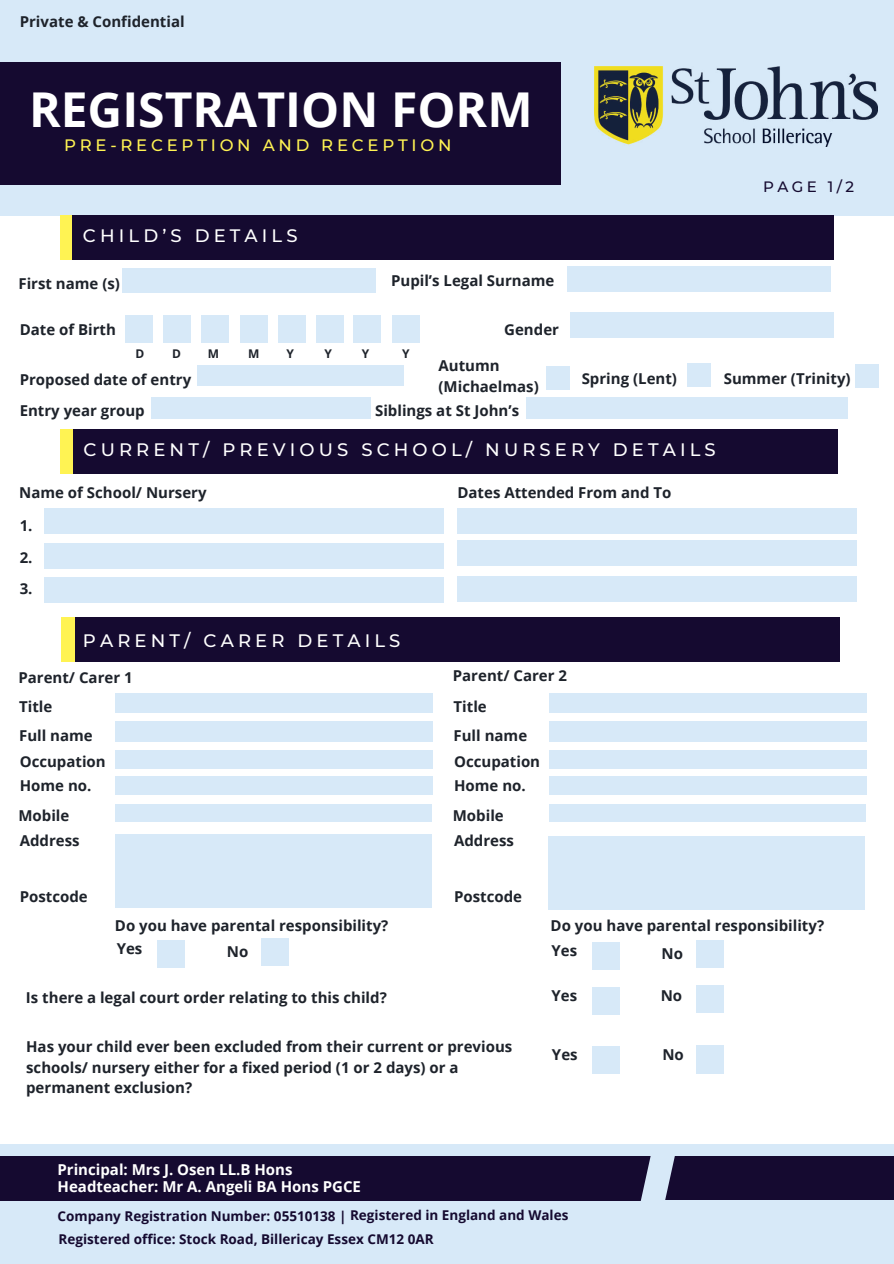
<style>
.page{position:relative;width:894px;height:1264px;background:#fff}
.page>*{position:absolute;margin:0;border:0;box-sizing:border-box;transform-origin:0 0}
.t1{font:700 48px "Open Sans";color:#fff}
.t2{font:500 18px "Montserrat";letter-spacing:.23em;color:#fff}
.t3{font:500 16.5px "Montserrat";letter-spacing:.23em;color:#fff353}
.t4{font:700 15px/20.2px "Open Sans";color:#1e232b}
.t5{font:700 15px "Open Sans";color:#fff}
.t6{font:500 15px "Montserrat";color:#150a30}
.t7{font:700 13.5px "Open Sans";color:#150a30}
.t8{font:700 12px "Open Sans";color:#1e232b}
</style>
<div class="page">
<div style="left:0;top:0;width:893px;height:216px;background:#d7e9f8"></div>
<div style="left:0;top:62px;width:560px;height:123px;background:#150a30"></div>
<div style="left:0;top:1143px;width:893px;height:120px;background:#d7e9f8"></div>
<div style="left:0;top:1155px;width:656px;height:45px;background:#150a30"></div>
<div style="left:653px;top:1155px;width:240px;height:44px;background:#150a30"></div>
<div style="left:546px;top:366px;width:24px;height:24px;background:#d7e9f8"></div>
<div style="left:125px;top:315px;width:28px;height:27px;background:#d7e9f8"></div>
<div style="left:163px;top:315px;width:27px;height:27px;background:#d7e9f8"></div>
<div style="left:200px;top:315px;width:28px;height:27px;background:#d7e9f8"></div>
<div style="left:239px;top:315px;width:28px;height:27px;background:#d7e9f8"></div>
<div style="left:278px;top:315px;width:28px;height:27px;background:#d7e9f8"></div>
<div style="left:316px;top:315px;width:28px;height:27px;background:#d7e9f8"></div>
<div style="left:353px;top:315px;width:28px;height:27px;background:#d7e9f8"></div>
<div style="left:392px;top:315px;width:28px;height:27px;background:#d7e9f8"></div>
<div style="left:115px;top:693px;width:317px;height:19px;background:#d7e9f8"></div>
<div style="left:115px;top:721px;width:317px;height:20px;background:#d7e9f8"></div>
<div style="left:115px;top:776px;width:317px;height:18px;background:#d7e9f8"></div>
<div style="left:60px;top:216px;width:18px;height:44px;background:#fff353"></div>
<div style="left:72px;top:216px;width:761px;height:44px;background:#150a30"></div>
<div style="left:61px;top:617px;width:30px;height:44px;background:#fff353"></div>
<div style="left:75px;top:617px;width:764px;height:44px;background:#150a30"></div>
<svg style="left:623px;top:1143px;width:68px;height:58px"></svg>
<img style="left:594px;top:66px;width:283px;height:80px">
<div style="left:122px;top:268px;width:253px;height:25px;background:#d7e9f8"></div>
<div style="left:567px;top:266px;width:263px;height:25px;background:#d7e9f8"></div>
<div style="left:569px;top:312px;width:264px;height:26px;background:#d7e9f8"></div>
<div style="left:197px;top:366px;width:206px;height:20px;background:#d7e9f8"></div>
<div style="left:687px;top:364px;width:23px;height:23px;background:#d7e9f8"></div>
<div style="left:854px;top:364px;width:24px;height:23px;background:#d7e9f8"></div>
<div style="left:151px;top:398px;width:220px;height:21px;background:#d7e9f8"></div>
<div style="left:526px;top:398px;width:321px;height:21px;background:#d7e9f8"></div>
<div style="left:60px;top:429px;width:30px;height:44px;background:#fff353"></div>
<div style="left:73px;top:429px;width:764px;height:44px;background:#150a30"></div>
<div style="left:45px;top:508px;width:398px;height:26px;background:#d7e9f8"></div>
<div style="left:457px;top:508px;width:399px;height:26px;background:#d7e9f8"></div>
<div style="left:45px;top:543px;width:399px;height:26px;background:#d7e9f8"></div>
<div style="left:457px;top:540px;width:399px;height:26px;background:#d7e9f8"></div>
<div style="left:45px;top:576px;width:399px;height:26px;background:#d7e9f8"></div>
<div style="left:457px;top:576px;width:399px;height:25px;background:#d7e9f8"></div>
<div style="left:115px;top:750px;width:317px;height:19px;background:#d7e9f8"></div>
<div style="left:115px;top:834px;width:316px;height:73px;background:#d7e9f8"></div>
<div style="left:115px;top:804px;width:316px;height:18px;background:#d7e9f8"></div>
<div style="left:549px;top:693px;width:317px;height:19px;background:#d7e9f8"></div>
<div style="left:549px;top:721px;width:317px;height:20px;background:#d7e9f8"></div>
<div style="left:549px;top:776px;width:317px;height:18px;background:#d7e9f8"></div>
<div style="left:549px;top:750px;width:317px;height:19px;background:#d7e9f8"></div>
<div style="left:549px;top:804px;width:316px;height:18px;background:#d7e9f8"></div>
<div style="left:548px;top:836px;width:316px;height:73px;background:#d7e9f8"></div>
<div style="left:157px;top:939px;width:28px;height:28px;background:#d7e9f8"></div>
<div style="left:261px;top:938px;width:28px;height:27px;background:#d7e9f8"></div>
<div style="left:591px;top:942px;width:28px;height:27px;background:#d7e9f8"></div>
<div style="left:695px;top:940px;width:28px;height:27px;background:#d7e9f8"></div>
<div style="left:591px;top:1046px;width:28px;height:27px;background:#d7e9f8"></div>
<div style="left:695px;top:1044px;width:28px;height:29px;background:#d7e9f8"></div>
<div style="left:591px;top:987px;width:28px;height:27px;background:#d7e9f8"></div>
<div style="left:695px;top:985px;width:28px;height:27px;background:#d7e9f8"></div>
<p class="t4" style="left:20px;top:12px;width:166px">Private &amp; Confidential</p>
<h1 class="t1" style="left:29px;top:76px;width:505px">REGISTRATION FORM</h1>
<p class="t3" style="left:64px;top:134px;width:388px">PRE-RECEPTION AND RECEPTION</p>
<p class="t2" style="left:83px;top:223px;width:216px">CHILD’S DETAILS</p>
<p class="t6" style="left:763px;top:176px;width:92px">PAGE 1/2</p>
<p class="t4" style="left:391px;top:270px;width:165px">Pupil’s Legal Surname</p>
<p class="t4" style="left:504px;top:318px;width:56px">Gender</p>
<p class="t4" style="left:438px;top:355px;width:102px">Autumn (Michaelmas)</p>
<p class="t4" style="left:581px;top:368px;width:97px">Spring (Lent)</p>
<p class="t4" style="left:723px;top:368px;width:128px">Summer (Trinity)</p>
<p class="t4" style="left:18px;top:273px;width:103px">First name (s)</p>
<p class="t4" style="left:20px;top:319px;width:98px">Date of Birth</p>
<p class="t8" style="left:135px;top:345px;width:10px">D</p>
<p class="t8" style="left:172px;top:345px;width:10px">D</p>
<p class="t8" style="left:208px;top:345px;width:13px">M</p>
<p class="t8" style="left:248px;top:345px;width:13px">M</p>
<p class="t8" style="left:286px;top:345px;width:9px">Y</p>
<p class="t8" style="left:324px;top:345px;width:9px">Y</p>
<p class="t8" style="left:362px;top:345px;width:9px">Y</p>
<p class="t8" style="left:402px;top:345px;width:9px">Y</p>
<p class="t4" style="left:20px;top:368px;width:173px">Proposed date of entry</p>
<p class="t4" style="left:20px;top:400px;width:127px">Entry year group</p>
<p class="t4" style="left:375px;top:400px;width:145px">Siblings at St John’s</p>
<p class="t2" style="left:83px;top:437px;width:633px">CURRENT/ PREVIOUS SCHOOL/ NURSERY DETAILS</p>
<p class="t4" style="left:19px;top:482px;width:189px">Name of School/ Nursery</p>
<p class="t4" style="left:457px;top:482px;width:215px">Dates Attended From and To</p>
<p class="t4" style="left:20px;top:509px;width:14px;line-height:31.8px;text-align:justify">1.<br>2.<br>3.</p>
<p class="t2" style="left:83px;top:628px;width:319px">PARENT/ CARER DETAILS</p>
<p class="t4" style="left:18px;top:667px;width:116px">Parent/ Carer 1</p>
<p class="t4" style="left:452px;top:665px;width:116px">Parent/ Carer 2</p>
<p class="t4" style="left:19px;top:696px;width:35px">Title</p>
<p class="t4" style="left:453px;top:696px;width:35px">Title</p>
<p class="t4" style="left:19px;top:722px;width:88px;line-height:25.8px">Full name<br>Occupation</p>
<p class="t4" style="left:20px;top:775px;width:73px">Home no.</p>
<p class="t4" style="left:453px;top:722px;width:88px;line-height:25.8px">Full name<br>Occupation</p>
<p class="t4" style="left:454px;top:775px;width:73px">Home no.</p>
<p class="t4" style="left:18px;top:804px;width:52px">Mobile</p>
<p class="t4" style="left:452px;top:804px;width:52px">Mobile</p>
<p class="t4" style="left:20px;top:830px;width:61px">Address</p>
<p class="t4" style="left:454px;top:830px;width:61px">Address</p>
<p class="t4" style="left:20px;top:885px;width:70px">Postcode</p>
<p class="t4" style="left:454px;top:885px;width:70px">Postcode</p>
<p class="t4" style="left:115px;top:914px;width:275px">Do you have parental responsibility?</p>
<p class="t4" style="left:550px;top:914px;width:275px">Do you have parental responsibility?</p>
<p class="t4" style="left:117px;top:937px;width:27px">Yes</p>
<p class="t4" style="left:227px;top:941px;width:23px">No</p>
<p class="t4" style="left:551px;top:940px;width:27px">Yes</p>
<p class="t4" style="left:661px;top:943px;width:23px">No</p>
<p class="t4" style="left:26px;top:987px;width:362px">Is there a legal court order relating to this child?</p>
<p class="t4" style="left:551px;top:985px;width:27px">Yes</p>
<p class="t4" style="left:660px;top:985px;width:23px">No</p>
<p class="t4" style="left:26px;top:1036px;width:487px">Has your child ever been excluded from their current or previous schools/ nursery either for a fixed period (1 or 2 days) or a permanent exclusion?</p>
<p class="t4" style="left:552px;top:1044px;width:27px">Yes</p>
<p class="t4" style="left:662px;top:1044px;width:23px">No</p>
<p class="t5" style="left:57px;top:1159px;width:236px">Principal: Mrs J. Osen LL.B Hons</p>
<p class="t7" style="left:57px;top:1206px;width:512px">Company Registration Number: 05510138 | Registered in England and Wales</p>
<p class="t5" style="left:58px;top:1176px;width:305px">Headteacher: Mr A. Angeli BA Hons PGCE</p>
<p class="t7" style="left:58px;top:1229px;width:376px">Registered office: Stock Road, Billericay Essex CM12 0AR</p>
</div>
